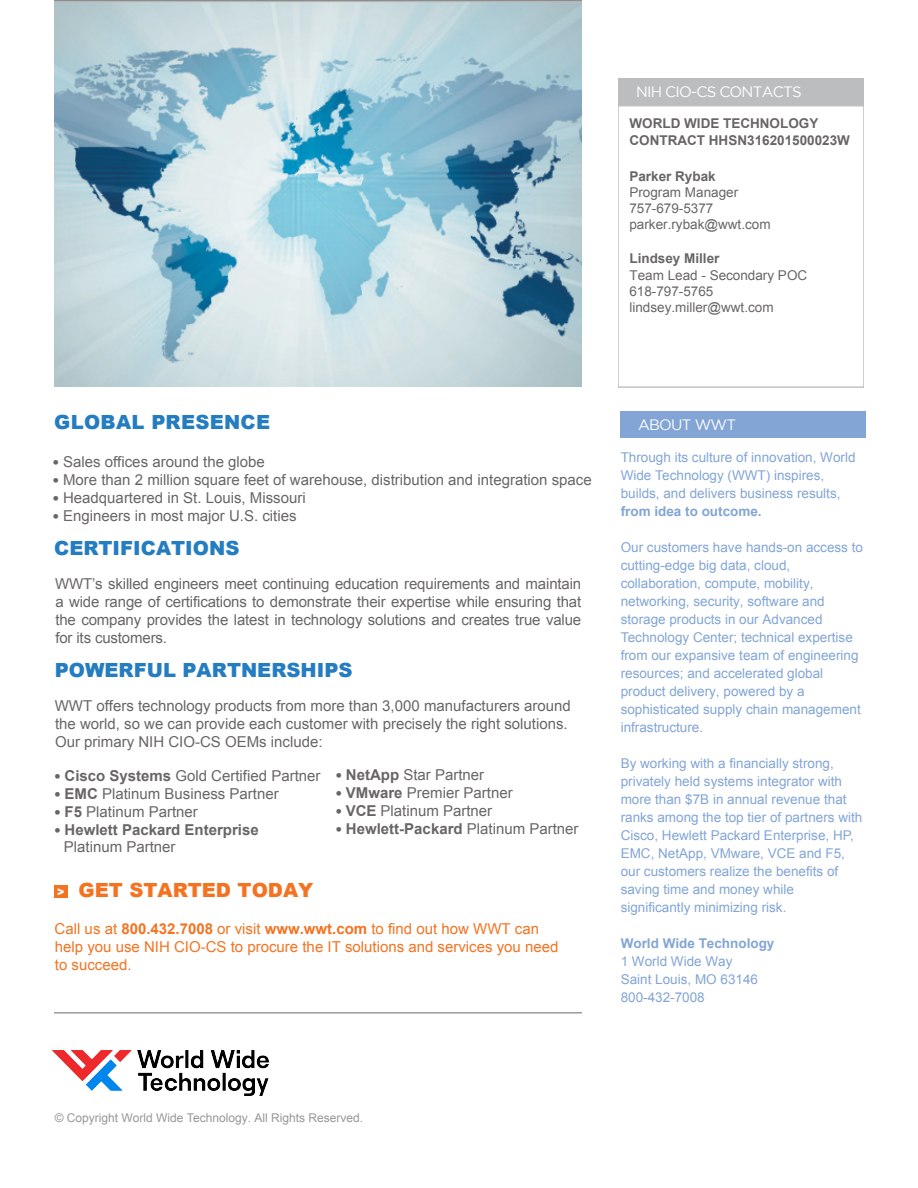
<style>
.page{position:relative;width:918px;height:1188px;background:#fff}
.page>*{position:absolute;margin:0;border:0;box-sizing:border-box;transform-origin:0 0}
.t1{font:900 19.5px "Arial";color:#257dc1}
.t2{font:900 19.5px "Arial";color:#f47321}
.t3{font:15px/18px "Arial";color:#686565;text-align:justify}
.t4{font:15px/18px "Arial";color:#f47321}
.t5{font:700 15px/17.7px "Arial";color:#686565}
.t6{font:15px "Gotham";letter-spacing:-.05em;color:#fff}
.t7{font:13.5px/18px "Arial";color:#82a5d5}
.t8{font:13.5px/16.2px "Arial";color:#686565}
.t9{font:700 13.5px/16.8px "Arial";color:#686565}
.t10{font:12px "Arial";color:#999696}
.t11{font:900 12px "Gotham";color:#fff}
.s1{font-weight:700}
.s2{font-family:"Calibri"}
.s3{font-family:"Calibri";font-weight:400}
.s4{font-weight:400}
</style>
<div class="page">
<div style="left:620px;top:412px;width:246px;height:26px;background:#82a5d5"></div>
<hr style="left:54px;top:1012px;width:528px;height:1px;background:#686565">
<img style="left:54px;top:0;width:528px;height:386px">
<div style="left:54px;top:886px;width:13px;height:12px;background:#f47321"></div>
<div style="left:618px;top:79px;width:246px;height:26px;background:#bcbdbe"></div>
<div style="left:618px;top:105px;width:246px;height:283px;border:1px solid #bcbdbe"></div>
<img style="left:53px;top:1051px;width:216px;height:45px">
<p class="t6" style="left:636px;top:84px;width:167px">NIH CIO-CS CONTACTS</p>
<p class="t9" style="left:629px;top:116px;width:222px">WORLD WIDE TECHNOLOGY<br>CONTRACT HHSN316201500023W</p>
<p class="t8" style="left:629px;top:168px;width:143px"><span class="s1">Parker Rybak<br></span>Program Manager<br>757-679-5377 parker.rybak@wwt.com</p>
<p class="t8" style="left:629px;top:251px;width:179px"><span class="s1">Lindsey Miller<br></span>Team Lead - Secondary POC<br>618-797-5765 lindsey.miller@wwt.com</p>
<p class="t1" style="left:54px;top:408px;width:217px">GLOBAL PRESENCE</p>
<p class="t3" style="left:52px;top:453px;width:214px"><span class="s2">•</span> Sales offices around the globe</p>
<p class="t3" style="left:52px;top:471px;width:541px"><span class="s2">•</span> More than 2 million square feet of warehouse, distribution and integration space</p>
<p class="t3" style="left:52px;top:489px;width:255px"><span class="s2">•</span> Headquartered in St. Louis, Missouri</p>
<p class="t3" style="left:52px;top:507px;width:246px"><span class="s2">•</span> Engineers in most major U.S. cities</p>
<p class="t1" style="left:54px;top:534px;width:187px">CERTIFICATIONS</p>
<p class="t3" style="left:55px;top:575px;width:528px">WWT’s skilled engineers meet continuing education requirements and maintain a wide range of certifications to demonstrate their expertise while ensuring that the company provides the latest in technology solutions and creates true value for its customers.</p>
<p class="t1" style="left:55px;top:656px;width:299px">POWERFUL PARTNERSHIPS</p>
<p class="t3" style="left:55px;top:697px;width:518px;text-align:left">WWT offers technology products from more than 3,000 manufacturers around the world, so we can provide each customer with precisely the right solutions.<br>Our primary NIH CIO-CS OEMs include:</p>
<p class="t3" style="left:54px;top:767px;width:268px"><span class="s2">•</span> <span class="s1">Cisco Systems</span> Gold Certified Partner</p>
<p class="t3" style="left:54px;top:785px;width:227px"><span class="s2">•</span> <span class="s1">EMC</span> Platinum Business Partner</p>
<p class="t3" style="left:54px;top:803px;width:146px"><span class="s2">•</span> <span class="s1">F5</span> Platinum Partner</p>
<p class="t5" style="left:64px;top:821px;width:196px;text-indent:-10px"><span class="s3">•</span> Hewlett Packard Enterprise<br><span class="s4">Platinum Partner</span></p>
<p class="t3" style="left:335px;top:766px;width:151px"><span class="s2">•</span> <span class="s1">NetApp</span> Star Partner</p>
<p class="t3" style="left:335px;top:784px;width:179px"><span class="s2">•</span> <span class="s1">VMware</span> Premier Partner</p>
<p class="t3" style="left:335px;top:802px;width:159px"><span class="s2">•</span> <span class="s1">VCE</span> Platinum Partner</p>
<p class="t5" style="left:335px;top:820px;width:245px"><span class="s3">•</span> Hewlett-Packard <span class="s4">Platinum Partner</span></p>
<p class="t2" style="left:78px;top:876px;width:237px">GET STARTED TODAY</p>
<p class="t4" style="left:55px;top:920px;width:505px">Call us at <span class="s1">800.432.7008</span> or visit <span class="s1">www.wwt.com</span> to find out how WWT can help you use NIH CIO-CS to procure the IT solutions and services you need to succeed.</p>
<p class="t11" style="left:57px;top:885px;width:9px">&gt;</p>
<p class="t6" style="left:638px;top:417px;width:99px">ABOUT WWT</p>
<p class="t7" style="left:621px;top:449px;width:236px">Through its culture of innovation, World Wide Technology (WWT) inspires, builds, and delivers business results, <span class="s1">from idea to outcome.</span></p>
<p class="t7" style="left:621px;top:539px;width:244px">Our customers have hands-on access to cutting-edge big data, cloud, collaboration, compute, mobility, networking, security, software and storage products in our Advanced Technology Center; technical expertise from our expansive team of engineering resources; and accelerated global product delivery, powered by a sophisticated supply chain management infrastructure.</p>
<p class="t7" style="left:621px;top:755px;width:243px">By working with a financially strong, privately held systems integrator with more than $7B in annual revenue that ranks among the top tier of partners with Cisco, Hewlett Packard Enterprise, HP, EMC, NetApp, VMware, VCE and F5, our customers realize the benefits of saving time and money while significantly minimizing risk.</p>
<p class="t7" style="left:621px;top:935px;width:155px"><span class="s1">World Wide Technology<br></span>1 World Wide Way<br>Saint Louis, MO 63146<br>800-432-7008</p>
<p class="t10" style="left:55px;top:1110px;width:310px">© Copyright World Wide Technology. All Rights Reserved.</p>
</div>
